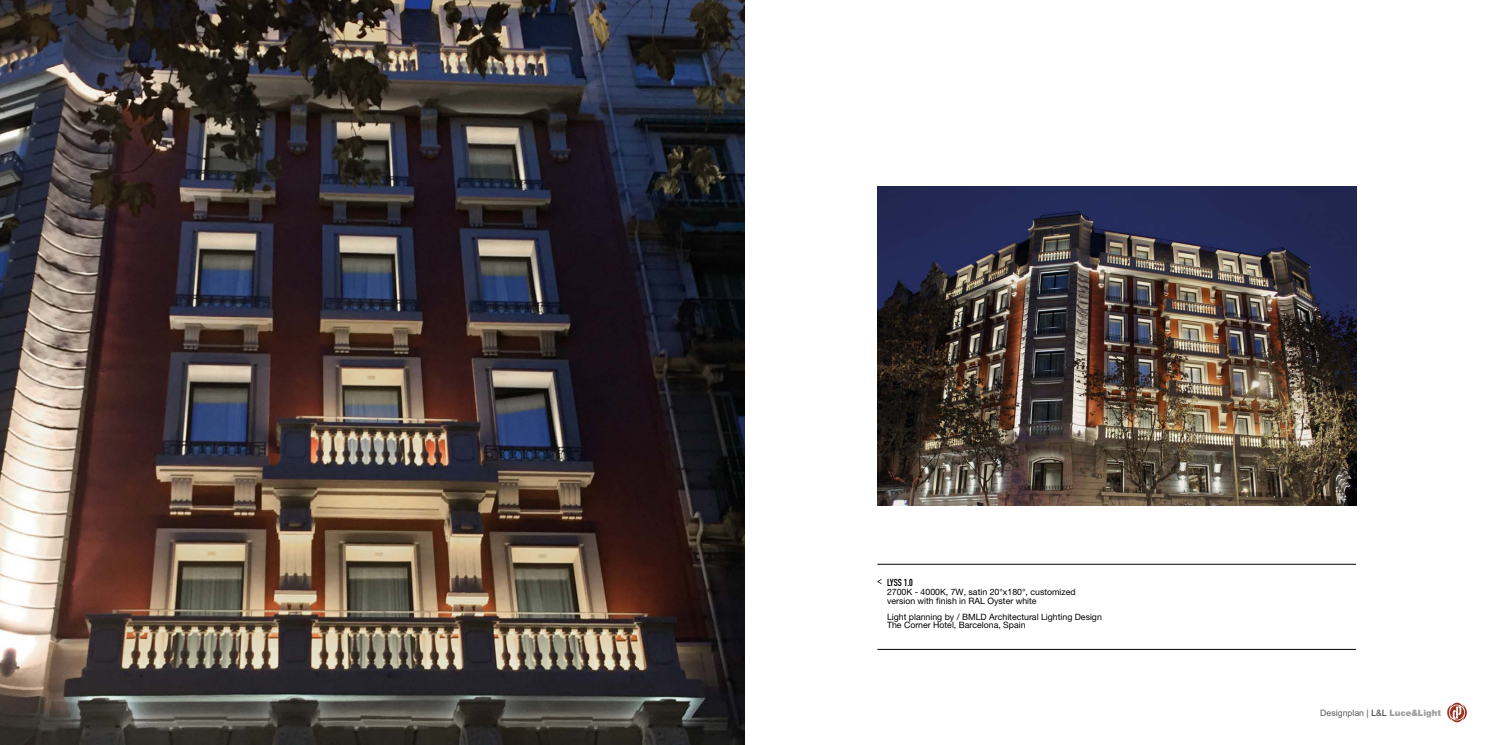
<style>
.page{position:relative;width:1489px;height:745px;background:#fff}
.page>*{position:absolute;margin:0;border:0;box-sizing:border-box;transform-origin:0 0}
.t1{font:10px "DIN Engschrift";color:#000}
.t2{font:8.75px/9px "Helvetica Neue";color:#000}
.t3{font:8.75px "Arial";color:#575756}
.s1{font-family:"Helvetica Neue";font-weight:500}
.s2{font-family:"Helvetica Neue";font-weight:900;color:#9d9d9c}
</style>
<div class="page">
<img style="left:0;top:0;width:744px;height:744px">
<img style="left:877px;top:186px;width:478px;height:319px">
<hr style="left:877px;top:648px;width:478px;height:1px;background:#000">
<hr style="left:877px;top:563px;width:478px;height:1px;background:#000">
<svg style="left:1447px;top:702px;width:19px;height:19px"></svg>
<p class="t1" style="left:887px;top:576px;width:27px">LYSS 1.0</p>
<p class="t2" style="left:887px;top:587px;width:190px">2700K - 4000K, 7W, satin 20°x180°, customized version with finish in RAL Oyster white</p>
<p class="t2" style="left:887px;top:612px;width:216px;line-height:8.2px">Light planning by / BMLD Architectural Lighting Design<br>The Corner Hotel, Barcelona, Spain</p>
<p class="t3" style="left:1320px;top:706px;width:122px">Designplan | <span class="s1">L&amp;L</span> <span class="s2">Luce&amp;Light</span></p>
</div>
